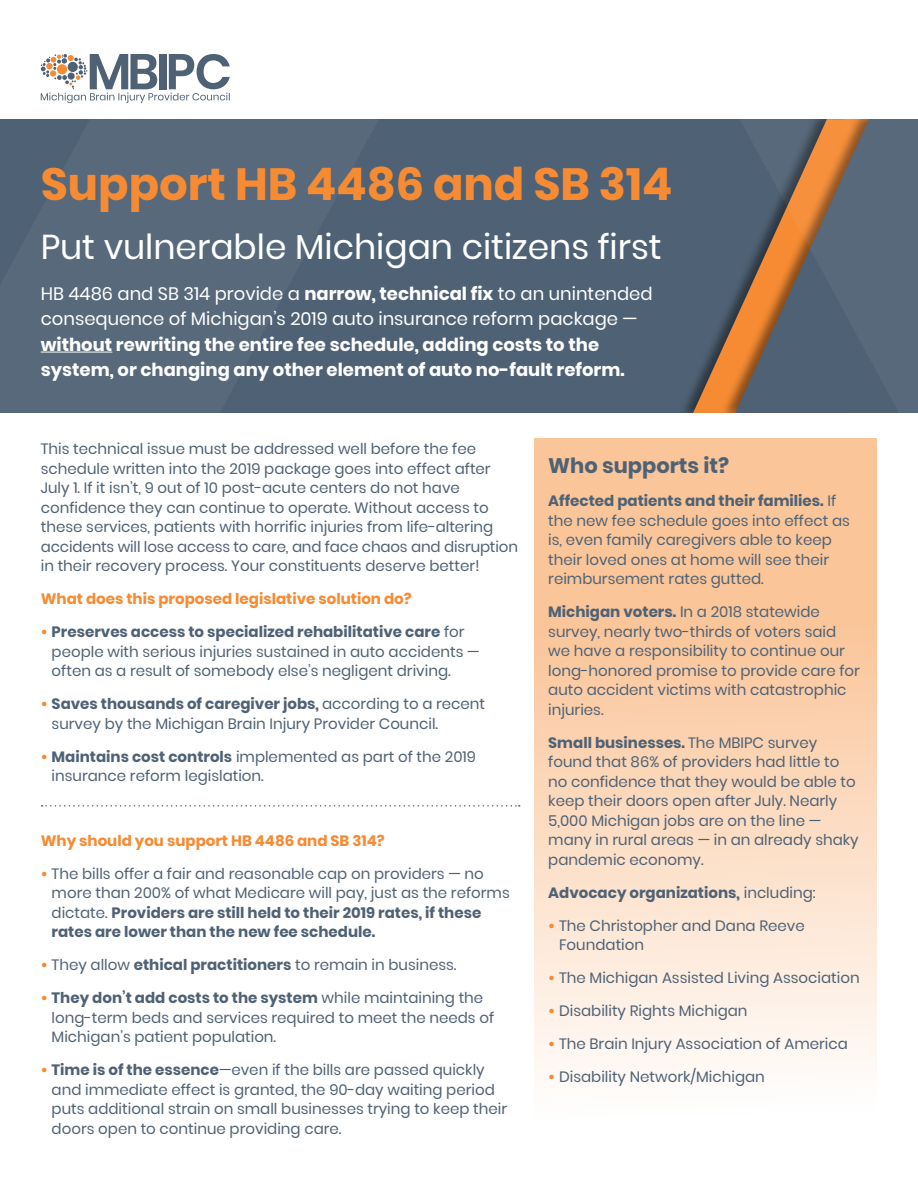
<style>
.page{position:relative;width:918px;height:1188px;background:#fff}
.page>*{position:absolute;margin:0;border:0;box-sizing:border-box;transform-origin:0 0}
.t1{font:700 45px "Poppins";color:#f68b33}
.t2{font:34.5px "Poppins";color:#fff}
.t3{font:700 21px "Poppins";color:#4f6275}
.t4{font:18px/25.5px "Poppins";color:#fff}
.t5{font:700 18px/25.5px "Poppins";color:#fff}
.t6{font:15px/19.5px "Poppins";color:#4f6275}
.t7{font:700 15px "Poppins";color:#f68b33}
.t8{font:700 15px "Poppins";color:#4f6275}
.s1{font-weight:700}
.s2{font-weight:700;color:#f68b33}
.s3{font-weight:400}
</style>
<div class="page">
<div style="left:0;top:119px;width:844px;height:294px;background:#4f6275"></div>
<svg style="left:693px;top:330px;width:27px;height:83px"></svg>
<div style="left:720px;top:111px;width:198px;height:310px;background:#000;opacity:.45"></div>
<svg style="left:735px;top:119px;width:5px;height:294px"></svg>
<svg style="left:740px;top:119px;width:178px;height:294px"></svg>
<div style="left:0;top:413px;width:918px;height:26px;background:#fff"></div>
<div style="left:0;top:89px;width:918px;height:30px;background:#fff"></div>
<svg style="left:42px;top:805px;width:478px;height:2px"></svg>
<svg style="left:534px;top:439px;width:343px;height:634px"></svg>
<svg style="left:41px;top:54px;width:189px;height:49px"></svg>
<hr style="left:41px;top:352px;width:71px;height:1px;background:#fff">
<h1 class="t1" style="left:41px;top:158px;width:633px">Support HB 4486 and SB 314</h1>
<h2 class="t2" style="left:41px;top:226px;width:622px">Put vulnerable Michigan citizens first</h2>
<p class="t4" style="left:41px;top:281px;width:613px">HB 4486 and SB 314 provide a <span class="s1">narrow, technical fix</span> to an unintended consequence of Michigan’s 2019 auto insurance reform package —</p>
<p class="t5" style="left:41px;top:332px;width:586px">without rewriting the entire fee schedule, adding costs to the system, or changing any other element of auto no-fault reform.</p>
<p class="t6" style="left:41px;top:440px;width:479px">This technical issue must be addressed well before the fee schedule written into the 2019 package goes into effect after July 1. If it isn’t, 9 out of 10 post-acute centers do not have confidence they can continue to operate. Without access to these services, patients with horrific injuries from life-altering accidents will lose access to care, and face chaos and disruption in their recovery process. Your constituents deserve better!</p>
<p class="t7" style="left:41px;top:590px;width:372px">What does this proposed legislative solution do?</p>
<p class="t6" style="left:52px;top:623px;width:429px;text-indent:-11px"><span class="s2">•</span> <span class="s1">Preserves access to specialized rehabilitative care</span> for people with serious injuries sustained in auto accidents — often as a result of somebody else’s negligent driving.</p>
<p class="t6" style="left:52px;top:695px;width:435px;text-indent:-11px"><span class="s2">•</span> <span class="s1">Saves thousands of caregiver jobs,</span> according to a recent survey by the Michigan Brain Injury Provider Council.</p>
<p class="t6" style="left:52px;top:747px;width:426px;text-indent:-11px"><span class="s2">•</span> <span class="s1">Maintains cost controls</span> implemented as part of the 2019 insurance reform legislation.</p>
<p class="t7" style="left:41px;top:832px;width:345px">Why should you support HB 4486 and SB 314?</p>
<p class="t6" style="left:52px;top:864px;width:460px;text-indent:-11px"><span class="s2">•</span> The bills offer a fair and reasonable cap on providers — no more than 200% of what Medicare will pay, just as the reforms dictate. <span class="s1">Providers are still held to their 2019 rates, if these rates are lower than the new fee schedule.</span></p>
<p class="t6" style="left:41px;top:956px;width:417px"><span class="s2">•</span> They allow <span class="s1">ethical practitioners</span> to remain in business.</p>
<p class="t6" style="left:52px;top:989px;width:444px;text-indent:-11px"><span class="s2">•</span> <span class="s1">They don’t add costs to the system</span> while maintaining the long-term beds and services required to meet the needs of<br>Michigan’s patient population.</p>
<p class="t6" style="left:52px;top:1061px;width:457px;text-indent:-11px"><span class="s2">•</span> <span class="s1">Time is of the essence</span>—even if the bills are passed quickly and immediate effect is granted, the 90-day waiting period puts additional strain on small businesses trying to keep their doors open to continue providing care.</p>
<h3 class="t3" style="left:548px;top:454px;width:182px">Who supports it?</h3>
<p class="t6" style="left:548px;top:491px;width:303px"><span class="s1">Affected patients and their families.</span> If the new fee schedule goes into effect as is, even family caregivers able to keep their loved ones at home will see their reimbursement rates gutted.</p>
<p class="t6" style="left:548px;top:602px;width:313px"><span class="s1">Michigan voters.</span> In a 2018 statewide survey, nearly two-thirds of voters said we have a responsibility to continue our long-honored promise to provide care for auto accident victims with catastrophic injuries.</p>
<p class="t6" style="left:548px;top:733px;width:312px"><span class="s1">Small businesses.</span> The MBIPC survey found that 86% of providers had little to no confidence that they would be able to keep their doors open after July. Nearly 5,000 Michigan jobs are on the line — many in rural areas — in an already shaky pandemic economy.</p>
<p class="t8" style="left:548px;top:884px;width:269px">Advocacy organizations, <span class="s3">including:</span></p>
<p class="t6" style="left:559px;top:916px;width:247px;text-indent:-11px"><span class="s2">•</span> The Christopher and Dana Reeve<br>Foundation</p>
<p class="t6" style="left:548px;top:968px;width:313px"><span class="s2">•</span> The Michigan Assisted Living Association</p>
<p class="t6" style="left:548px;top:1001px;width:201px"><span class="s2">•</span> Disability Rights Michigan</p>
<p class="t6" style="left:548px;top:1034px;width:301px"><span class="s2">•</span> The Brain Injury Association of America</p>
<p class="t6" style="left:548px;top:1067px;width:218px"><span class="s2">•</span> Disability Network/Michigan</p>
</div>
